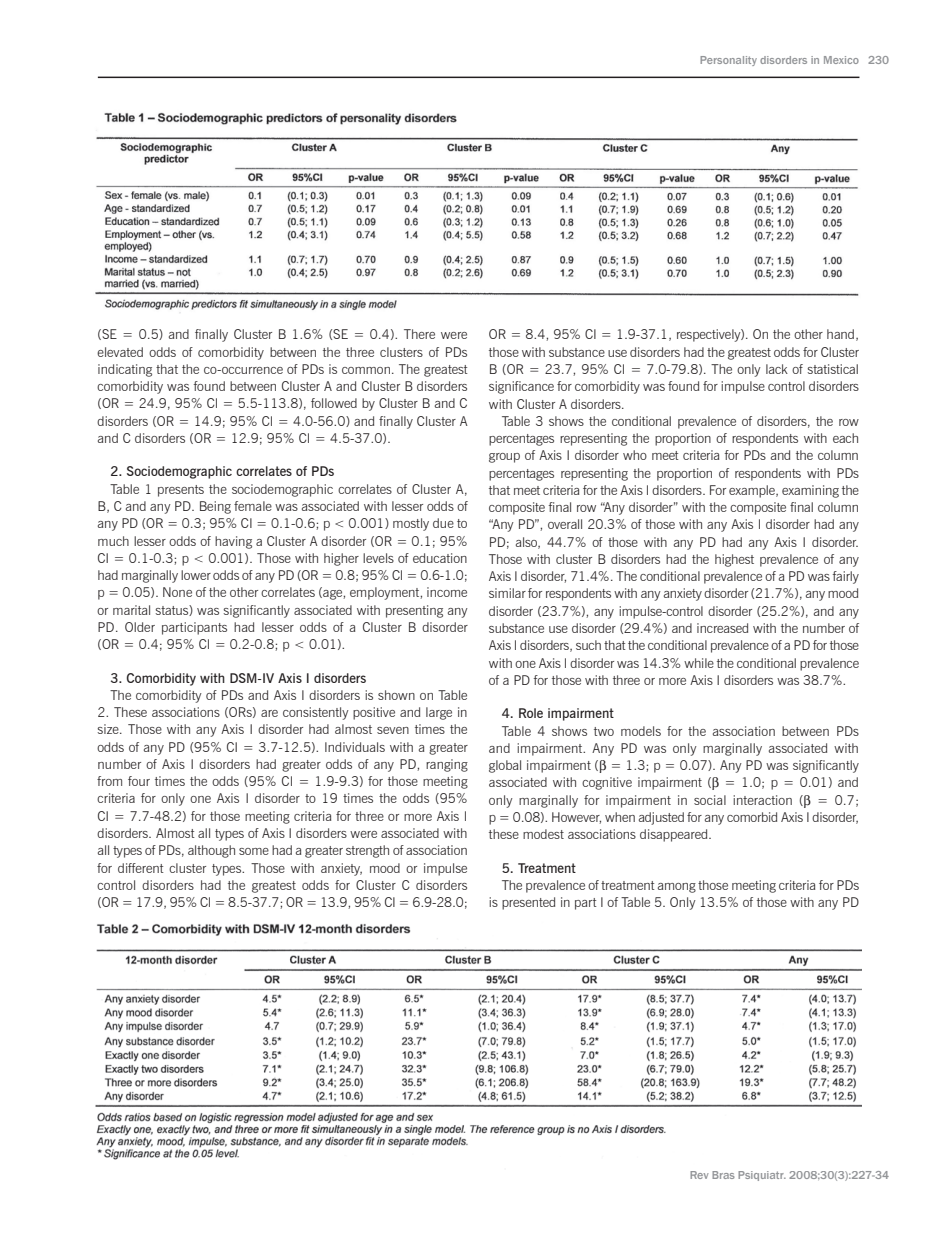
<style>
.page{position:relative;width:936px;height:1234px;background:#fff}
.page>*{position:absolute;margin:0;border:0;box-sizing:border-box;transform-origin:0 0}
.t1{font:300 13.5px/17.2px "News Gothic BT";color:#231f20;text-align:justify}
.t2{font:600 13.5px "News Gothic BT";color:#231f20}
.t3{font:500 12px "Franklin Gothic";color:#939598}
</style>
<div class="page">
<hr style="left:98px;top:77px;width:761px;height:1px;background:#231f20">
<img style="left:95px;top:112px;width:764px;height:202px">
<img style="left:95px;top:923px;width:766px;height:237px">
<p class="t3" style="left:699px;top:52px;width:161px">Personality disorders in Mexico</p>
<p class="t3" style="left:868px;top:52px;width:23px">230</p>
<p class="t1" style="left:98px;top:326px;width:371px">(SE = 0.5) and finally Cluster B 1.6% (SE = 0.4). There were elevated odds of comorbidity between the three clusters of PDs indicating that the co-occurrence of PDs is common. The greatest comorbidity was found between Cluster A and Cluster B disorders (OR = 24.9, 95% CI = 5.5-113.8), followed by Cluster B and C disorders (OR = 14.9; 95% CI = 4.0-56.0) and finally Cluster A and C disorders (OR = 12.9; 95% CI = 4.5-37.0).</p>
<p class="t2" style="left:110px;top:463px;width:225px">2. Sociodemographic correlates of PDs</p>
<p class="t1" style="left:98px;top:480px;width:372px;text-indent:13px">Table 1 presents the sociodemographic correlates of Cluster A, B, C and any PD. Being female was associated with lesser odds of any PD (OR = 0.3; 95% CI = 0.1-0.6; p &lt; 0.001) mostly due to much lesser odds of having a Cluster A disorder (OR = 0.1; 95% CI = 0.1-0.3; p &lt; 0.001). Those with higher levels of education had marginally lower odds of any PD (OR = 0.8; 95% CI = 0.6-1.0; p = 0.05). None of the other correlates (age, employment, income or marital status) was significantly associated with presenting any PD. Older participants had lesser odds of a Cluster B disorder (OR = 0.4; 95% CI = 0.2-0.8; p &lt; 0.01).</p>
<p class="t2" style="left:110px;top:669px;width:257px">3. Comorbidity with DSM-IV Axis I disorders</p>
<p class="t1" style="left:110px;top:686px;width:359px">The comorbidity of PDs and Axis I disorders is shown on Table</p>
<p class="t1" style="left:98px;top:703px;width:371px">2. These associations (ORs) are consistently positive and large in size. Those with any Axis I disorder had almost seven times the odds of any PD (95% CI = 3.7-12.5). Individuals with a greater number of Axis I disorders had greater odds of any PD, ranging from four times the odds (95% CI = 1.9-9.3) for those meeting criteria for only one Axis I disorder to 19 times the odds (95% CI = 7.7-48.2) for those meeting criteria for three or more Axis I disorders. Almost all types of Axis I disorders were associated with all types of PDs, although some had a greater strength of association for different cluster types. Those with anxiety, mood or impulse control disorders had the greatest odds for Cluster C disorders (OR = 17.9, 95% CI = 8.5-37.7; OR = 13.9, 95% CI = 6.9-28.0;</p>
<p class="t1" style="left:489px;top:326px;width:371px">OR = 8.4, 95% CI = 1.9-37.1, respectively). On the other hand, those with substance use disorders had the greatest odds for Cluster B (OR = 23.7, 95% CI = 7.0-79.8). The only lack of statistical significance for comorbidity was found for impulse control disorders with Cluster A disorders.</p>
<p class="t1" style="left:489px;top:412px;width:371px;text-indent:13px">Table 3 shows the conditional prevalence of disorders, the row percentages representing the proportion of respondents with each group of Axis I disorder who meet criteria for PDs and the column percentages representing the proportion of respondents with PDs that meet criteria for the Axis I disorders. For example, examining the composite final row “Any disorder” with the composite final column “Any PD”, overall 20.3% of those with any Axis I disorder had any PD; also, 44.7% of those with any PD had any Axis I disorder.<br>Those with cluster B disorders had the highest prevalence of any Axis I disorder, 71.4%. The conditional prevalence of a PD was fairly similar for respondents with any anxiety disorder (21.7%), any mood disorder (23.7%), any impulse-control disorder (25.2%), and any substance use disorder (29.4%) and increased with the number of Axis I disorders, such that the conditional prevalence of a PD for those with one Axis I disorder was 14.3% while the conditional prevalence of a PD for those with three or more Axis I disorders was 38.7%.</p>
<p class="t2" style="left:501px;top:705px;width:113px">4. Role impairment</p>
<p class="t1" style="left:489px;top:721px;width:371px;text-indent:13px">Table 4 shows two models for the association between PDs and impairment. Any PD was only marginally associated with global impairment ( = 1.3; p = 0.07). Any PD was significantly associated with cognitive impairment ( = 1.0; p = 0.01) and only marginally for impairment in social interaction ( = 0.7; p = 0.08). However, when adjusted for any comorbid Axis I disorder, these modest associations disappeared.</p>
<p class="t2" style="left:501px;top:859px;width:75px">5. Treatment</p>
<p class="t1" style="left:489px;top:876px;width:372px;text-align:right">The prevalence of treatment among those meeting criteria for PDs<br>is presented in part I of Table 5. Only 13.5% of those with any PD</p>
<p class="t3" style="left:689px;top:1167px;width:201px">Rev Bras Psiquiatr. 2008;30(3):227-34</p>
</div>
